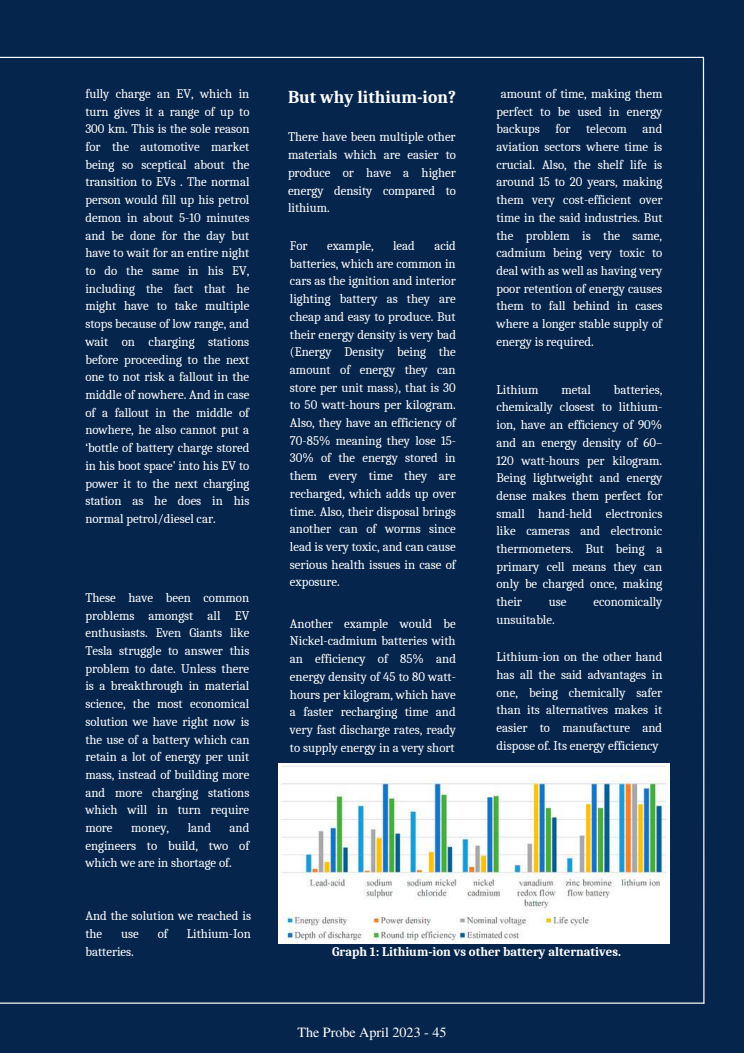
<style>
.page{position:relative;width:744px;height:1053px;background:#fff}
.page>*{position:absolute;margin:0;border:0;box-sizing:border-box;transform-origin:0 0}
.t1{font:700 17.6px "Caladea";color:#fff}
.t2{font:14.08px "Te X Gyre Termes";color:#fff}
.t3{font:12.8px/17.7px "Caladea";color:#fff;text-align:justify}
.t4{font:700 12.8px "Caladea";color:#fff}
</style>
<div class="page">
<div style="left:0;top:0;width:744px;height:1052px;background:#06254d"></div>
<img style="left:279px;top:763px;width:391px;height:180px">
<hr style="left:0;top:57px;width:703px;height:1px;background:#fff">
<svg style="left:702px;top:56px;width:3px;height:948px"></svg>
<hr style="left:0;top:1002px;width:704px;height:1px;background:#fff">
<p class="t3" style="left:85px;top:85px;width:166px">fully charge an EV, which in turn gives it a range of up to 300 km. This is the sole reason for the automotive market being so sceptical about the transition to EVs . The normal person would fill up his petrol demon in about 5-10 minutes and be done for the day but have to wait for an entire night to do the same in his EV, including the fact that he might have to take multiple stops because of low range, and wait on charging stations before proceeding to the next one to not risk a fallout in the middle of nowhere. And in case of a fallout in the middle of nowhere, he also cannot put a ‘bottle of battery charge stored in his boot space’ into his EV to power it to the next charging station as he does in his normal petrol/diesel car.</p>
<p class="t3" style="left:85px;top:588px;width:166px">These have been common problems amongst all EV enthusiasts. Even Giants like Tesla struggle to answer this problem to date. Unless there is a breakthrough in material science, the most economical solution we have right now is the use of a battery which can retain a lot of energy per unit mass, instead of building more and more charging stations which will in turn require more</p>
<p class="t3" style="left:85px;top:819px;width:166px;text-indent:144px">and engineers to build, two of which we are in shortage of.</p>
<p class="t3" style="left:131px;top:819px;width:40px">money,</p>
<p class="t3" style="left:188px;top:819px;width:25px">land</p>
<p class="t3" style="left:85px;top:907px;width:167px">And the solution we reached is the</p>
<p class="t3" style="left:121px;top:924px;width:19px">use</p>
<p class="t3" style="left:158px;top:924px;width:12px">of</p>
<p class="t3" style="left:187px;top:924px;width:66px">Lithium-Ion</p>
<p class="t3" style="left:85px;top:942px;width:50px">batteries.</p>
<h1 class="t1" style="left:288px;top:87px;width:169px">But why lithium-ion?</h1>
<p class="t3" style="left:288px;top:128px;width:169px">There have been multiple other materials which are easier to produce or have a higher energy density compared to lithium.</p>
<p class="t3" style="left:290px;top:237px;width:19px">For</p>
<p class="t3" style="left:327px;top:237px;width:48px">example,</p>
<p class="t3" style="left:393px;top:237px;width:23px">lead</p>
<p class="t3" style="left:290px;top:237px;width:168px;text-indent:144px">acid batteries, which are common in cars as the ignition and interior lighting battery as they are cheap and easy to produce. But their energy density is very bad (Energy Density being the amount of energy they can store per unit mass), that is 30 to 50 watt-hours per kilogram.<br>Also, they have an efficiency of 70-85% meaning they lose 15- 30% of the energy stored in them every time they are recharged, which adds up over time. Also, their disposal brings another can of worms since lead is very toxic, and can cause serious health issues in case of exposure.</p>
<p class="t3" style="left:290px;top:614px;width:168px">Another example would be Nickel-cadmium batteries with an efficiency of 85% and energy density of 45 to 80 watt&shy;hours per kilogram, which have a faster recharging time and very fast discharge rates, ready to supply energy in a very short</p>
<p class="t3" style="left:496px;top:85px;width:168px;text-indent:4px">amount of time, making them perfect to be used in energy backups for telecom and aviation sectors where time is crucial. Also, the shelf life is around 15 to 20 years, making them very cost-efficient over time in the said industries. But the problem is the same, cadmium being very toxic to deal with as well as having very poor retention of energy causes them to fall behind in cases where a longer stable supply of energy is required.</p>
<p class="t3" style="left:496px;top:380px;width:44px">Lithium</p>
<p class="t3" style="left:561px;top:380px;width:31px">metal</p>
<p class="t3" style="left:496px;top:380px;width:167px;text-indent:117px">batteries, chemically closest to lithium&shy;ion, have an efficiency of 90% and an energy density of 60– 120 watt-hours per kilogram.<br>Being lightweight and energy dense makes them perfect for small hand-held electronics like cameras and electronic thermometers. But being a primary cell means they can only be charged once, making their</p>
<p class="t3" style="left:549px;top:593px;width:19px">use</p>
<p class="t3" style="left:594px;top:593px;width:70px">economically</p>
<p class="t3" style="left:496px;top:611px;width:60px">unsuitable.</p>
<p class="t3" style="left:496px;top:648px;width:168px">Lithium-ion on the other hand has all the said advantages in one, being chemically safer than its alternatives makes it easier to manufacture and dispose of. Its energy efficiency</p>
<p class="t4" style="left:332px;top:944px;width:290px">Graph 1: Lithium-ion vs other battery alternatives.</p>
<p class="t2" style="left:297px;top:1021px;width:151px">The Probe April 2023 - 45</p>
</div>
